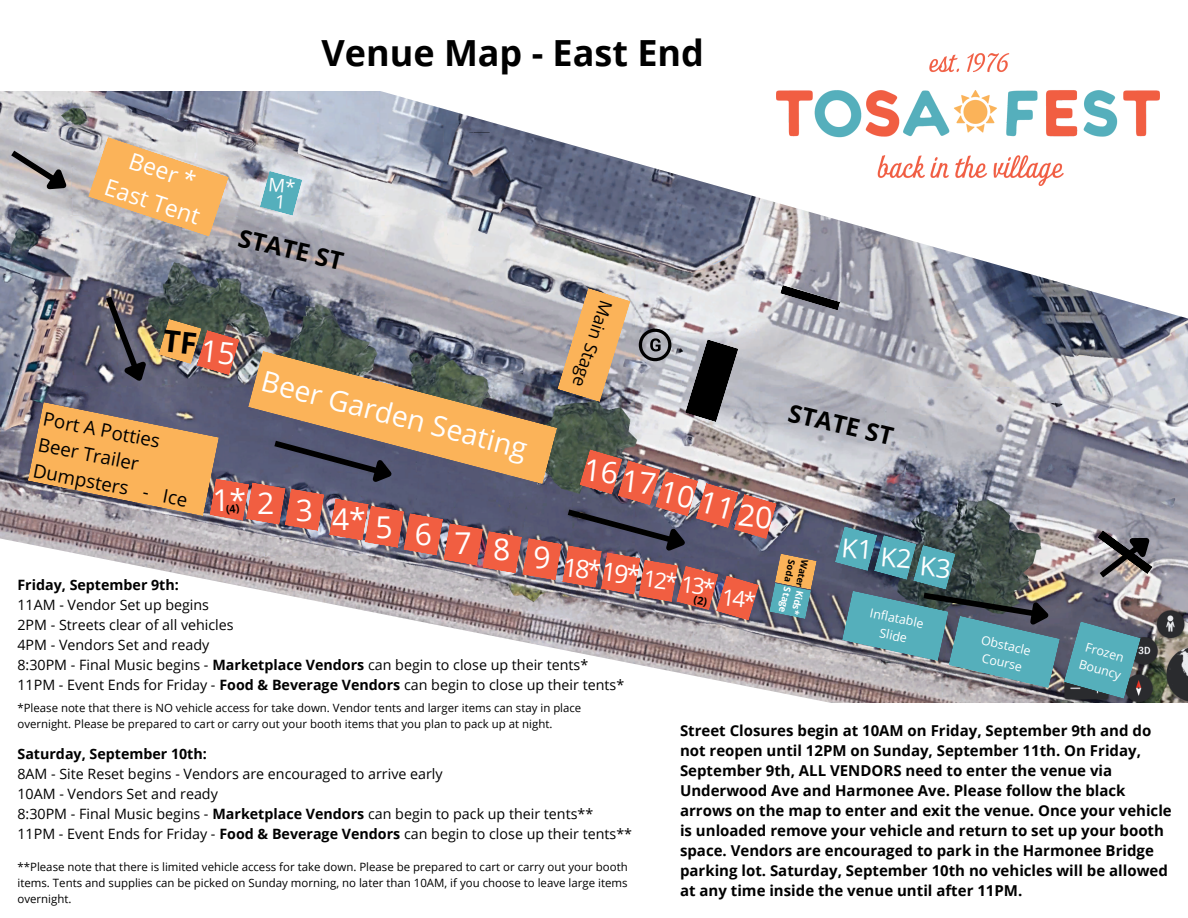
<style>
.page{position:relative;width:1188px;height:918px;background:#fff}
.page>*{position:absolute;margin:0;border:0;box-sizing:border-box;transform-origin:0 0}
.t1{font:700 36px "Open Sans";color:#000}
.t2{font:30px "Open Sans";letter-spacing:.715em;color:#fff}
.t3{font:700 30px "Open Sans";color:#000}
.t4{font:28.5px "Open Sans";color:#fff}
.t5{font:26.1px "Open Sans";color:#fff}
.t6{font:25.2px "Open Sans";color:#fff}
.t7{font:700 24.6px "Open Sans";color:#000}
.t8{font:23.1px/32.2px "Open Sans";color:#fff;text-align:center}
.t9{font:22.5px "Open Sans";color:#fff}
.t10{font:18.75px/26.2px "Open Sans";color:#000}
.t11{font:17.55px "Open Sans";color:#000}
.t12{font:700 15px/20px "Open Sans";color:#000}
.t13{font:14.25px/20px "Open Sans";color:#000}
.t14{font:700 14.25px "Open Sans";color:#000}
.t15{font:12.45px/17.4px "Open Sans";color:#fff;text-align:center}
.t16{font:11.4px/15.8px "Open Sans";color:#000}
.t17{font:700 9.45px "Open Sans";color:#fff}
.t18{font:700 9.3px "Open Sans";color:#000}
.s1{font-weight:400;color:#fff}
.s2{font-weight:700}
</style>
<div class="page">
<img style="left:0;top:92px;width:1188px;height:611px">
<svg style="left:0;top:537px;width:914px;height:166px"></svg>
<svg style="left:124px;top:53px;width:1064px;height:275px"></svg>
<img style="left:777px;top:54px;width:382px;height:131px">
<svg style="left:88px;top:137px;width:141px;height:100px;background:#e1b988"></svg>
<svg style="left:5px;top:145px;width:75px;height:62px;background:#adacaf"></svg>
<svg style="left:260px;top:171px;width:42px;height:45px;background:#7fbac4"></svg>
<img style="left:23px;top:285px;width:1143px;height:414px">
<h3 class="t8" style="left:121px;top:139px;width:100px;rotate:18deg">Beer *<br>East Tent</h3>
<h1 class="t1" style="left:322px;top:28px;width:384px">Venue Map - East End</h1>
<h3 class="t7" style="left:243px;top:220px;width:108px;rotate:13deg">STATE ST</h3>
<p class="t11" style="left:618px;top:305px;width:92px;rotate:108deg">Main Stage</p>
<h2 class="t3" style="left:166px;top:319px;width:75px;rotate:7deg">TF <span class="s1">15</span></h2>
<h3 class="t4" style="left:268px;top:360px;width:275px;rotate:15deg">Beer Garden Seating</h3>
<h3 class="t7" style="left:793px;top:395px;width:108px;rotate:13deg">STATE ST</h3>
<p class="t10" style="left:46px;top:405px;width:158px;rotate:11deg">Port A Potties<br>Beer Trailer<br>Dumpsters - Ice</p>
<h2 class="t2" style="left:212px;top:498px;width:299px">1*234*56 78</h2>
<h2 class="t2" style="left:533px;top:536px;width:19px">9</h2>
<h3 class="t5" style="left:882px;top:541px;width:72px;rotate:5deg">K2 K3</h3>
<h3 class="t6" style="left:566px;top:549px;width:78px;rotate:7deg">18*19*</h3>
<p class="t18" style="left:811px;top:561px;width:58px;rotate:102deg">Water <sup>Kids*</sup></p>
<h2 class="t2" style="left:612px;top:554px;width:19px">9</h2>
<p class="t18" style="left:799px;top:561px;width:24px;rotate:102deg">Soda</p>
<h3 class="t9" style="left:646px;top:563px;width:73px;rotate:7deg">12* 13*</h3>
<p class="t14" style="left:17px;top:575px;width:163px">Friday, September 9th:</p>
<p class="t13" style="left:17px;top:595px;width:608px">11AM - Vendor Set up begins<br>2PM - Streets clear of all vehicles<br>4PM - Vendors Set and ready<br>8:30PM - Final Music begins - <span class="s2">Marketplace Vendors</span> can begin to close up their tents* 11PM - Event Ends for Friday - <span class="s2">Food &amp; Beverage Vendors</span> can begin to close up their tents*</p>
<p class="t16" style="left:17px;top:700px;width:565px">*Please note that there is NO vehicle access for take down. Vendor tents and larger items can stay in place overnight. Please be prepared to cart or carry out your booth items that you plan to pack up at night.</p>
<p class="t14" style="left:17px;top:744px;width:191px">Saturday, September 10th:</p>
<p class="t13" style="left:17px;top:764px;width:616px">8AM - Site Reset begins - Vendors are encouraged to arrive early<br>10AM - Vendors Set and ready<br>8:30PM - Final Music begins - <span class="s2">Marketplace Vendors</span> can begin to pack up their tents** 11PM - Event Ends for Friday - <span class="s2">Food &amp; Beverage Vendors</span> can begin to close up their tents**</p>
<p class="t16" style="left:17px;top:859px;width:612px;text-align:justify">**Please note that there is limited vehicle access for take down. Please be prepared to cart or carry out your booth items. Tents and supplies can be picked on Sunday morning, no later than 10AM, if you choose to leave large items overnight.</p>
<p class="t17" style="left:794px;top:589px;width:28px;rotate:102deg">Stage</p>
<p class="t15" style="left:872px;top:604px;width:56px;rotate:12deg">Inflatable<br>Slide</p>
<p class="t15" style="left:983px;top:631px;width:52px;rotate:13deg">Obstacle<br>Course</p>
<p class="t15" style="left:1087px;top:638px;width:45px;text-align:left;rotate:16deg">Frozen<br>Bouncy</p>
<p class="t12" style="left:680px;top:720px;width:493px">Street Closures begin at 10AM on Friday, September 9th and do not reopen until 12PM on Sunday, September 11th. On Friday, September 9th, ALL VENDORS need to enter the venue via Underwood Ave and Harmonee Ave. Please follow the black arrows on the map to enter and exit the venue. Once your vehicle is unloaded remove your vehicle and return to set up your booth space. Vendors are encouraged to park in the Harmonee Bridge parking lot. Saturday, September 10th no vehicles will be allowed at any time inside the venue until after 11PM.</p>
</div>
